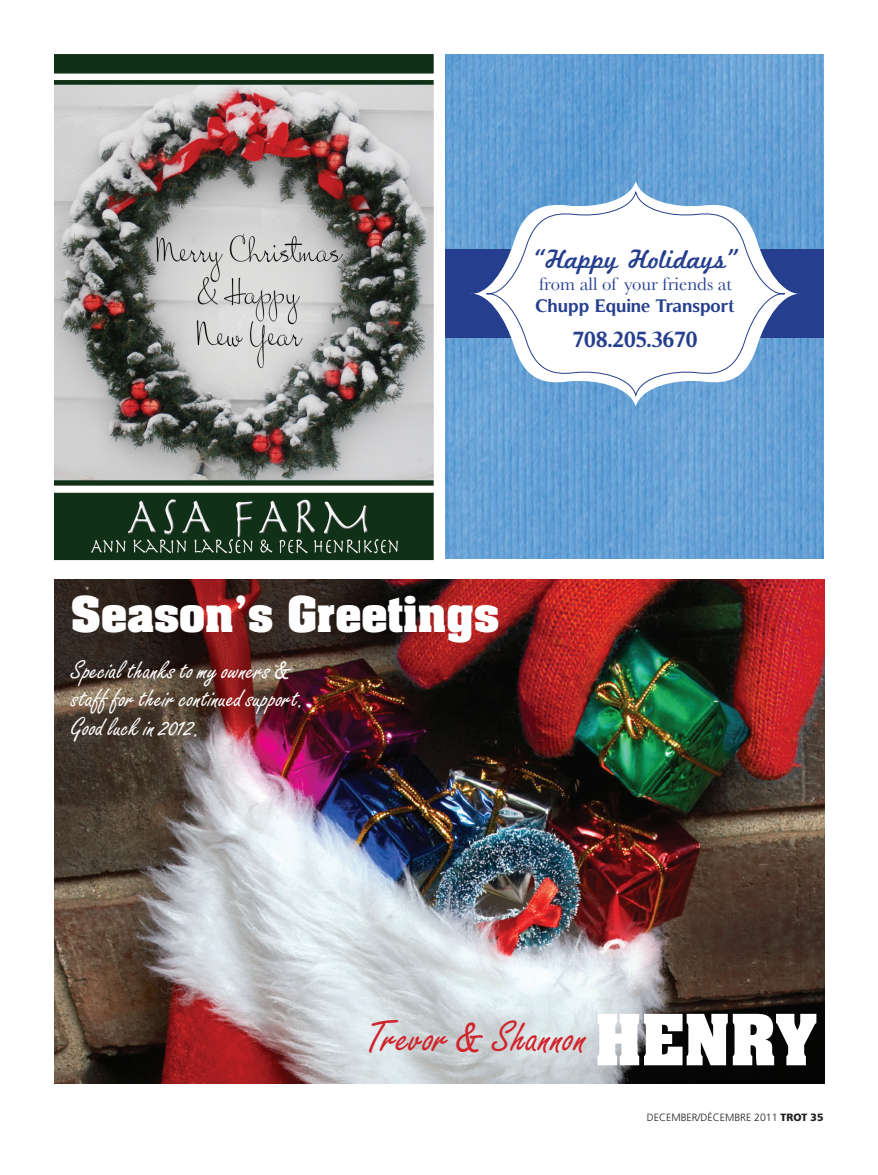
<style>
.page{position:relative;width:878px;height:1175px;background:#fff}
.page>*{position:absolute;margin:0;border:0;box-sizing:border-box;transform-origin:0 0}
.t1{font:45px "Freestyle Script";color:#d1232a}
.t2{font:700 42px "Aachen";color:#fff}
.t3{font:27px/28.5px "Freestyle Script";color:#fff}
.t4{font:27px "Marketing Script";color:#253f8e}
.t5{font:700 22.35px "Timeless";color:#253f8e}
.t6{font:18.75px "Baskerville";color:#253f8e}
.t7{font:700 18.45px "Timeless";color:#253f8e}
.t8{font:300 10.5px "Frutiger";color:#231f20}
.s1{font-family:"Aachen";font-weight:700;font-size:60px;color:#fff}
.s2{font-weight:900}
</style>
<div class="page">
<img style="left:54px;top:54px;width:380px;height:507px">
<img style="left:54px;top:579px;width:770px;height:504px">
<img style="left:446px;top:54px;width:378px;height:504px">
<div style="left:446px;top:249px;width:378px;height:89px;background:#253f8e"></div>
<svg style="left:470px;top:181px;width:331px;height:226px;fill:#639ed4"></svg>
<svg style="left:486px;top:191px;width:303px;height:206px"></svg>
<p class="t4" style="left:532px;top:243px;width:208px">“Happy Holidays”</p>
<p class="t6" style="left:539px;top:272px;width:194px">from all of your friends at</p>
<p class="t7" style="left:535px;top:295px;width:201px">Chupp Equine Transport</p>
<p class="t5" style="left:573px;top:326px;width:126px">708.205.3670</p>
<h2 class="t2" style="left:71px;top:584px;width:430px">Season’s Greetings</h2>
<p class="t3" style="left:71px;top:656px;width:234px">Special thanks to my owners &amp; staff for their continued support.<br>Good luck in 2012.</p>
<h1 class="t1" style="left:366px;top:1010px;width:453px">Trevor &amp; Shannon <span class="s1">HENRY</span></h1>
<p class="t8" style="left:646px;top:1111px;width:178px">DECEMBER/DÉCEMBRE 2011 <span class="s2">TROT 35</span></p>
</div>
